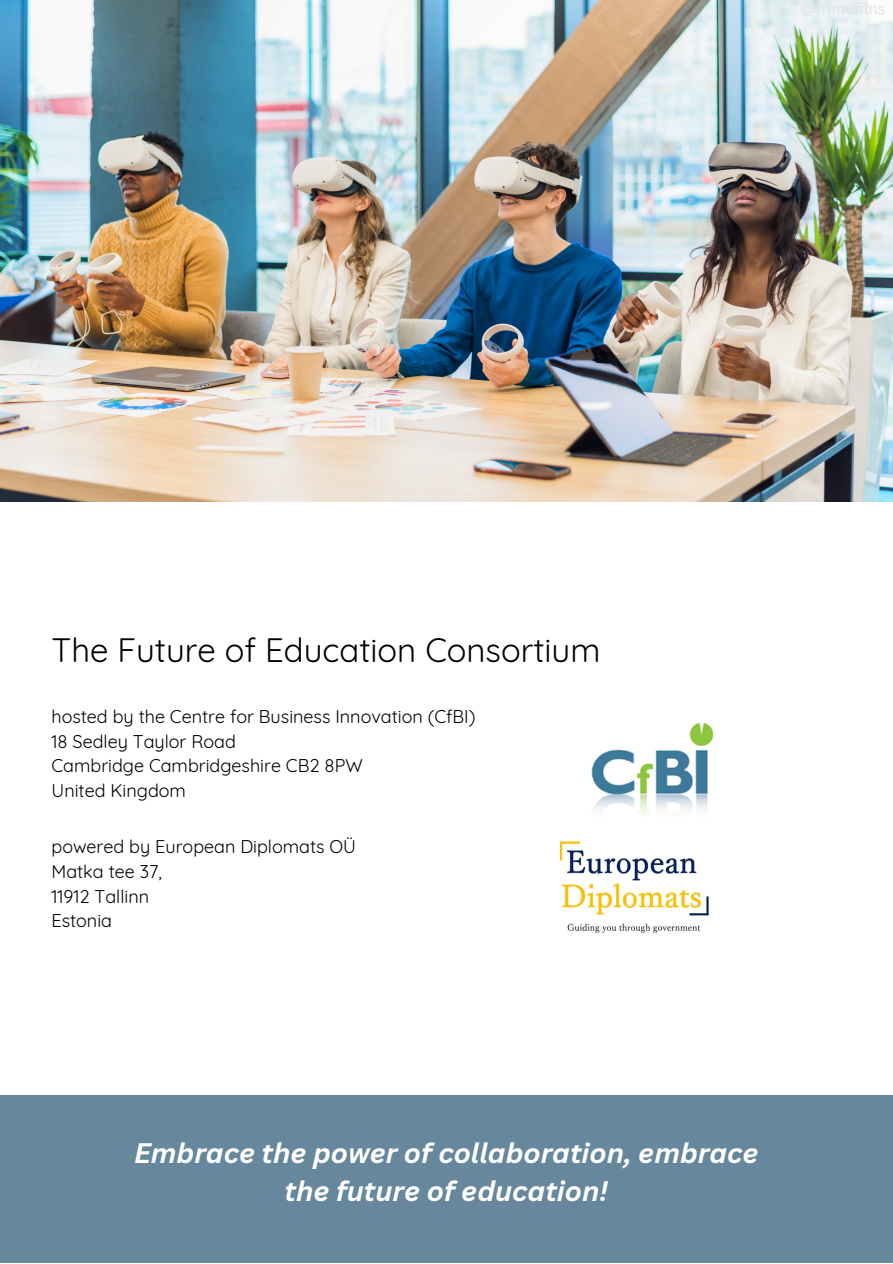
<style>
.page{position:relative;width:893px;height:1264px;background:#fff}
.page>*{position:absolute;margin:0;border:0;box-sizing:border-box;transform-origin:0 0}
.t1{font:33px "Quicksand";color:#000}
.t2{font:italic 700 27.45px/38.2px "Canva Sans";color:#fff;text-align:center}
.t3{font:18px/24.8px "Quicksand";color:#000}
</style>
<div class="page">
<div style="left:0;top:1094px;width:892px;height:168px;background:#66879c"></div>
<img style="left:591px;top:723px;width:123px;height:91px">
<img style="left:559px;top:841px;width:150px;height:92px">
<img style="left:0;top:0;width:892px;height:501px">
<p class="t1" style="left:51px;top:628px;width:550px">The Future of Education Consortium</p>
<p class="t3" style="left:51px;top:703px;width:425px">hosted by the Centre for Business Innovation (CfBI)<br>18 Sedley Taylor Road</p>
<p class="t3" style="left:51px;top:753px;width:313px">Cambridge Cambridgeshire CB2 8PW</p>
<p class="t3" style="left:51px;top:778px;width:136px">United Kingdom</p>
<p class="t3" style="left:51px;top:834px;width:306px">powered by European Diplomats OÜ</p>
<p class="t3" style="left:51px;top:858px;width:112px">Matka tee 37,</p>
<p class="t3" style="left:51px;top:883px;width:99px">11912 Tallinn</p>
<p class="t3" style="left:51px;top:908px;width:62px">Estonia</p>
<p class="t2" style="left:134px;top:1133px;width:626px">Embrace the power of collaboration, embrace the future of education!</p>
</div>
